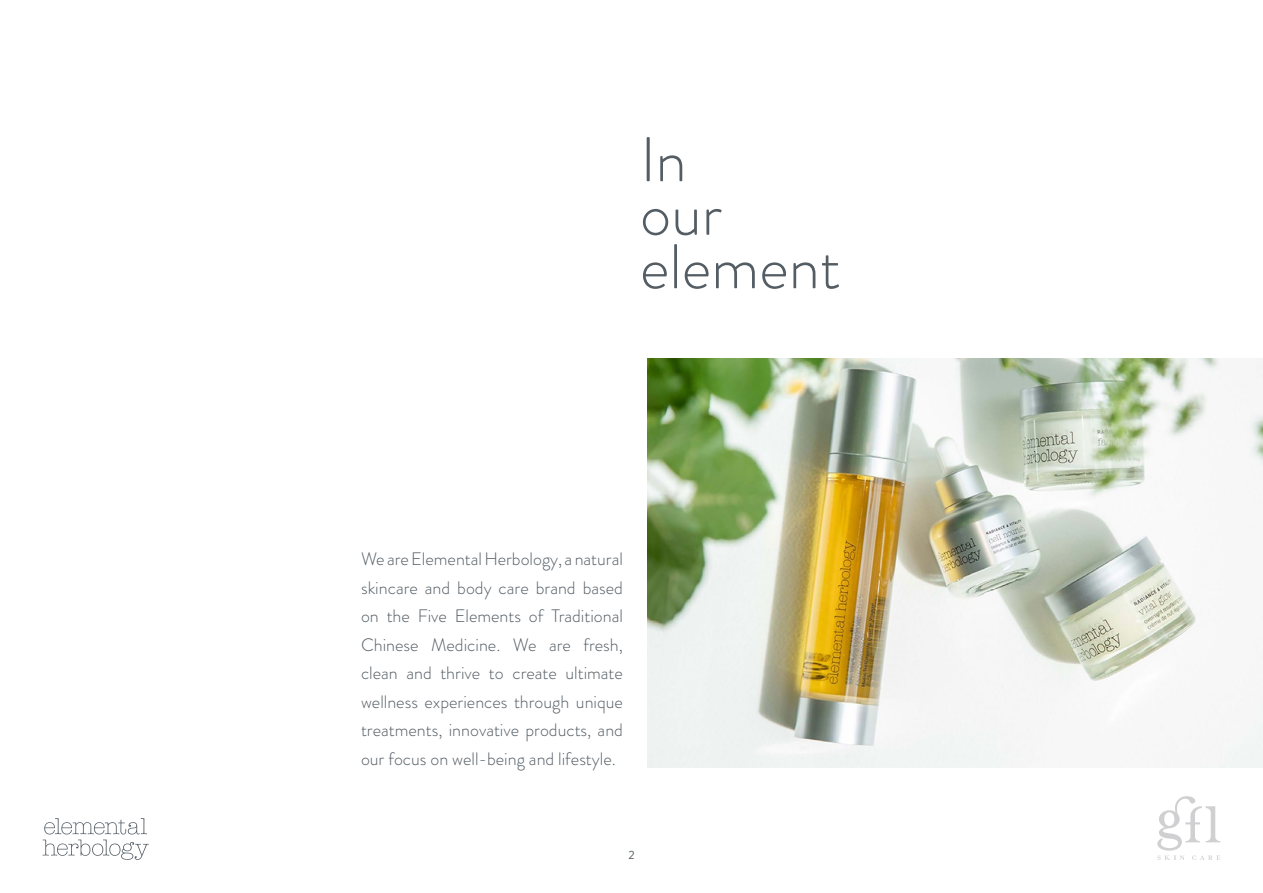
<style>
.page{position:relative;width:1263px;height:893px;background:#fff}
.page>*{position:absolute;margin:0;border:0;box-sizing:border-box;transform-origin:0 0}
.t1{font:300 63px "Brandon Grotesque";color:#545d64}
.t2{font:300 18px/28.5px "Brandon Grotesque";color:#545d64;text-align:justify}
.t3{font:12px "Brandon Grotesque";color:#545d64}
</style>
<div class="page">
<svg style="left:1157px;top:796px;width:63px;height:64px"></svg>
<svg style="left:43px;top:818px;width:106px;height:42px"></svg>
<img style="left:647px;top:358px;width:616px;height:409px">
<p class="t1" style="left:640px;top:117px;width:48px">In</p>
<p class="t1" style="left:640px;top:170px;width:84px">our</p>
<p class="t1" style="left:640px;top:224px;width:202px">element</p>
<p class="t2" style="left:361px;top:545px;width:263px">We are Elemental Herbology, a natural skincare and body care brand based on the Five Elements of Traditional Chinese Medicine. We are fresh, clean and thrive to create ultimate wellness experiences through unique treatments, innovative products, and our focus on well-being and lifestyle.</p>
<p class="t3" style="left:628px;top:846px;width:8px">2</p>
</div>
